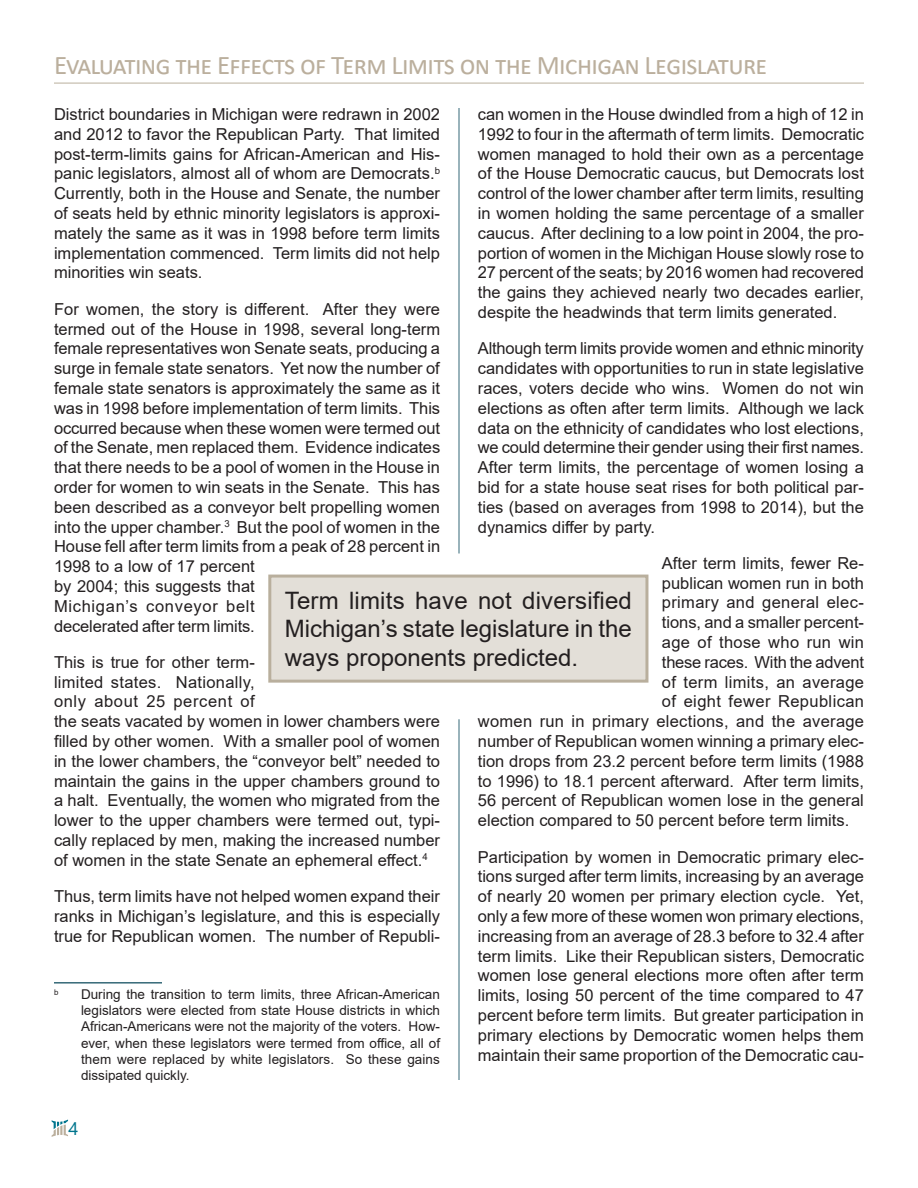
<style>
.page{position:relative;width:918px;height:1188px;background:#fff}
.page>*{position:absolute;margin:0;border:0;box-sizing:border-box;transform-origin:0 0}
.t1{font:27px "Calibri";letter-spacing:-.025em;color:#bbaf9d}
.t2{font:24px/28.8px "Arial";color:#231f20;text-align:justify}
.t3{font:18.3px "Segoe UI";color:#00758d}
.t4{font:16.5px/19.8px "Arial";color:#231f20;text-align:justify}
.t5{font:16.5px "Arial";letter-spacing:.02em;color:#231f20}
.t6{font:16.5px "Arial";letter-spacing:.025em;color:#231f20}
.footnote_text{font:13.5px/16.2px "Arial";letter-spacing:.005em;color:#231f20;text-align:justify}
.footnote_text-2{font:7.8px "Arial";color:#231f20}
</style>
<div class="page">
<svg style="left:52px;top:1120px;width:16px;height:17px"></svg>
<hr style="left:54px;top:83px;width:810px;height:1px;background:#b9af9d">
<hr style="left:54px;top:982px;width:108px;height:2px;background:#356978">
<div style="left:270px;top:576px;width:377px;height:105px;background:#e3dfd8"></div>
<div style="left:268px;top:575px;width:380px;height:108px;border:3px solid #b9af9d"></div>
<hr style="left:459px;top:108px;width:1px;height:446px;background:#356978">
<hr style="left:459px;top:719px;width:1px;height:361px;background:#356978">
<h1 class="t1" style="left:54px;top:47px;width:715px">Evaluating the Effects of Term Limits on the Michigan Legislature</h1>
<p class="t4" style="left:54px;top:104px;width:388px">District boundaries in Michigan were redrawn in 2002 and 2012 to favor the Republican Party. That limited post-term-limits gains for African-American and His&shy;panic legislators, almost all of whom are Democrats.<sup>b </sup>Currently, both in the House and Senate, the number of seats held by ethnic minority legislators is approxi&shy;mately the same as it was in 1998 before term limits implementation commenced. Term limits did not help minorities win seats.</p>
<p class="t4" style="left:54px;top:299px;width:388px;text-align:left">For women, the story is different. After they were termed out of the House in 1998, several long-term female representatives won Senate seats, producing a surge in female state senators. Yet now the number of female state senators is approximately the same as it was in 1998 before implementation of term limits. This occurred because when these women were termed out of the Senate, men replaced them. Evidence indicates that there needs to be a pool of women in the House in order for women to win seats in the Senate. This has been described as a conveyor belt propelling women into the upper chamber.<sup>3</sup> But the pool of women in the House fell after term limits from a peak of 28 percent in 1998 to a low of 17 percent<br>by 2004; this suggests that<br>Michigan’s conveyor belt<br>decelerated after term limits.</p>
<p class="t4" style="left:54px;top:652px;width:388px;text-align:left">This is true for other term-<br>limited states. Nationally,<br>only about 25 percent of<br>the seats vacated by women in lower chambers were filled by other women. With a smaller pool of women in the lower chambers, the “conveyor belt” needed to maintain the gains in the upper chambers ground to a halt. Eventually, the women who migrated from the lower to the upper chambers were termed out, typi&shy;cally replaced by men, making the increased number of women in the state Senate an ephemeral effect.<sup>4</sup></p>
<p class="t4" style="left:54px;top:886px;width:388px">Thus, term limits have not helped women expand their ranks in Michigan’s legislature, and this is especially true for Republican women. The number of Republi-</p>
<p class="t4" style="left:478px;top:104px;width:388px">can women in the House dwindled from a high of 12 in 1992 to four in the aftermath of term limits. Democratic women managed to hold their own as a percentage of the House Democratic caucus, but Democrats lost control of the lower chamber after term limits, resulting in women holding the same percentage of a smaller caucus. After declining to a low point in 2004, the pro&shy;portion of women in the Michigan House slowly rose to 27 percent of the seats; by 2016 women had recovered the gains they achieved nearly two decades earlier, despite the headwinds that term limits generated.</p>
<p class="t4" style="left:478px;top:339px;width:388px">Although term limits provide women and ethnic minority candidates with opportunities to run in state legislative races, voters decide who wins. Women do not win elections as often after term limits. Although we lack data on the ethnicity of candidates who lost elections, we could determine their gender using their first names.<br>After term limits, the percentage of women losing a bid for a state house seat rises for both political par&shy;ties (based on averages from 1998 to 2014), but the dynamics differ by party.</p>
<p class="t4" style="left:662px;top:553px;width:204px">After term limits, fewer Re-</p>
<p class="t4" style="left:662px;top:573px;width:204px">publican women run in both</p>
<p class="t5" style="left:662px;top:591px;width:204px">primary and general elec-</p>
<p class="t4" style="left:662px;top:612px;width:204px">tions, and a smaller percent-</p>
<p class="t5" style="left:662px;top:631px;width:204px">age of those who run win</p>
<p class="t4" style="left:662px;top:652px;width:203px">these races. With the advent</p>
<p class="t5" style="left:662px;top:670px;width:204px">of term limits, an average</p>
<p class="t6" style="left:662px;top:690px;width:204px">of eight fewer Republican</p>
<p class="t5" style="left:478px;top:710px;width:388px">women run in primary elections, and the average</p>
<p class="t4" style="left:478px;top:731px;width:388px">number of Republican women winning a primary elec-</p>
<p class="t4" style="left:478px;top:751px;width:388px">tion drops from 23.2 percent before term limits (1988</p>
<p class="t4" style="left:478px;top:771px;width:388px">to 1996) to 18.1 percent afterward. After term limits,</p>
<p class="t4" style="left:478px;top:791px;width:388px">56 percent of Republican women lose in the general</p>
<p class="t4" style="left:478px;top:810px;width:373px">election compared to 50 percent before term limits.</p>
<p class="t4" style="left:478px;top:847px;width:388px">Participation by women in Democratic primary elec&shy;tions surged after term limits, increasing by an average of nearly 20 women per primary election cycle. Yet, only a few more of these women won primary elections, increasing from an average of 28.3 before to 32.4 after term limits. Like their Republican sisters, Democratic women lose general elections more often after term limits, losing 50 percent of the time compared to 47 percent before term limits. But greater participation in primary elections by Democratic women helps them maintain their same proportion of the Democratic cau-</p>
<p class="t2" style="left:285px;top:586px;width:349px">Term limits have not diversified Michigan’s state legislature in the ways proponents predicted.</p>
<p class="footnote_text-2" style="left:54px;top:986px;width:6px">b</p>
<p class="footnote_text" style="left:81px;top:986px;width:361px">During the transition to term limits, three African-American legislators were elected from state House districts in which African-Americans were not the majority of the voters. How&shy;ever, when these legislators were termed from office, all of them were replaced by white legislators. So these gains dissipated quickly.</p>
<p class="t3" style="left:68px;top:1111px;width:11px">4</p>
</div>
